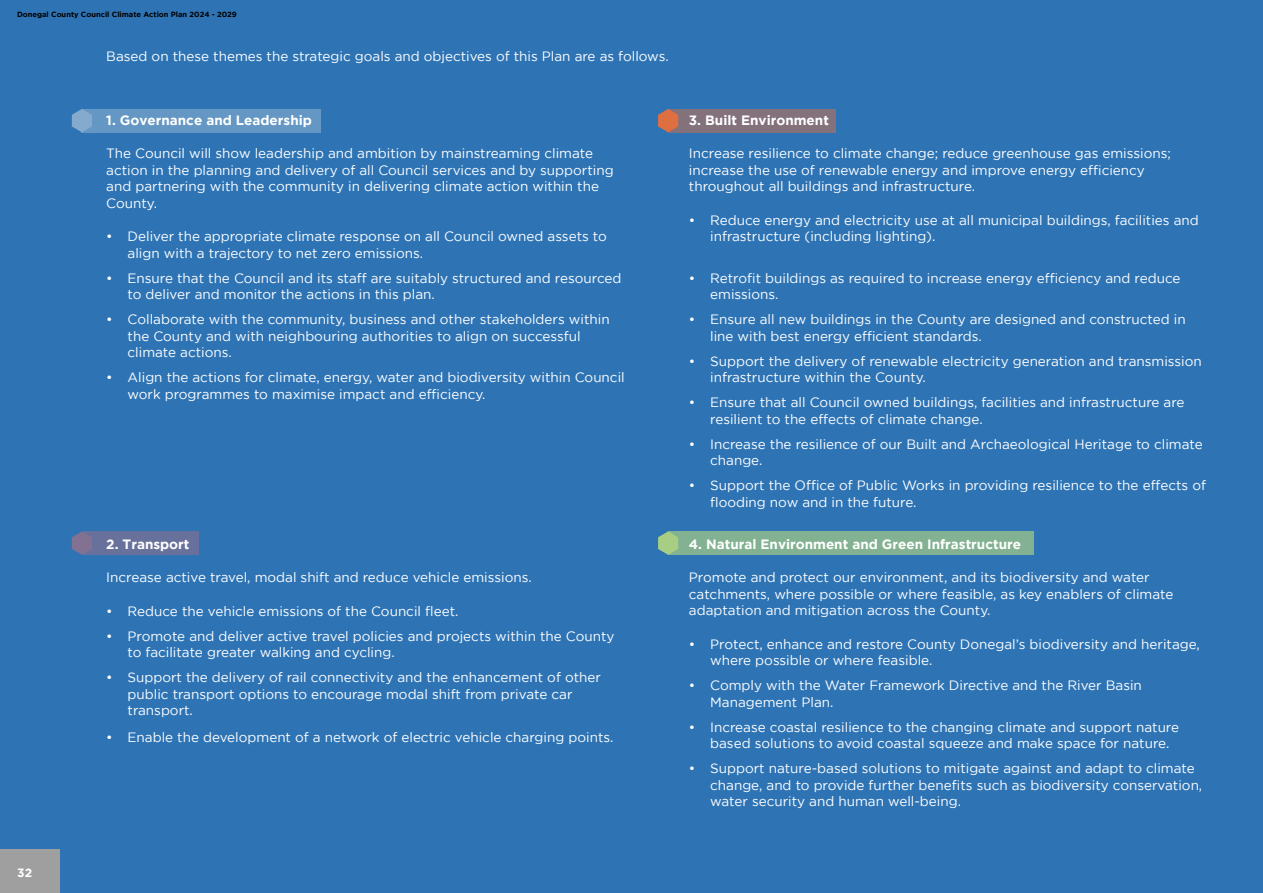
<style>
.page{position:relative;width:1263px;height:893px;background:#2e74b5}
.page>*{position:absolute;margin:0;border:0;box-sizing:border-box;transform-origin:0 0}
.t1{font:13.5px/16.5px "Gotham";color:#fff}
.t2{font:700 13.5px "Gotham";color:#fff}
.t3{font:700 12px "Gotham";color:#fff}
.t4{font:700 7.5px "Gotham";color:#000}
</style>
<div class="page">
<div style="left:82px;top:109px;width:239px;height:23px;background:#6497c4"></div>
<div style="left:83px;top:531px;width:115px;height:24px;background:#68719b"></div>
<div style="left:668px;top:531px;width:365px;height:24px;background:#82b291"></div>
<div style="left:668px;top:109px;width:168px;height:23px;background:#83717c"></div>
<svg style="left:72px;top:109px;width:20px;height:23px"></svg>
<svg style="left:72px;top:531px;width:20px;height:24px"></svg>
<svg style="left:658px;top:109px;width:20px;height:23px"></svg>
<svg style="left:658px;top:531px;width:20px;height:24px"></svg>
<div style="left:0;top:850px;width:60px;height:43px;background:#9f9f9f"></div>
<p class="t4" style="left:17px;top:10px;width:221px">Donegal County Council Climate Action Plan 2024 - 2029</p>
<p class="t1" style="left:106px;top:48px;width:564px">Based on these themes the strategic goals and objectives of this Plan are as follows.</p>
<p class="t2" style="left:106px;top:112px;width:207px">1. Governance and Leadership</p>
<p class="t1" style="left:106px;top:145px;width:509px">The Council will show leadership and ambition by mainstreaming climate action in the planning and delivery of all Council services and by supporting and partnering with the community in delivering climate action within the County.</p>
<p class="t1" style="left:128px;top:228px;width:481px;text-indent:-21px">• Deliver the appropriate climate response on all Council owned assets to align with a trajectory to net zero emissions.</p>
<p class="t1" style="left:128px;top:269px;width:495px;text-indent:-21px">• Ensure that the Council and its staff are suitably structured and resourced to deliver and monitor the actions in this plan.</p>
<p class="t1" style="left:128px;top:311px;width:484px;text-indent:-21px">• Collaborate with the community, business and other stakeholders within the County and with neighbouring authorities to align on successful climate actions.</p>
<p class="t1" style="left:128px;top:369px;width:499px;text-indent:-21px">• Align the actions for climate, energy, water and biodiversity within Council work programmes to maximise impact and efficiency.</p>
<p class="t2" style="left:106px;top:536px;width:85px">2. Transport</p>
<p class="t1" style="left:106px;top:569px;width:427px">Increase active travel, modal shift and reduce vehicle emissions.</p>
<p class="t1" style="left:106px;top:602px;width:354px">• Reduce the vehicle emissions of the Council fleet.</p>
<p class="t1" style="left:128px;top:627px;width:488px;text-indent:-21px">• Promote and deliver active travel policies and projects within the County to facilitate greater walking and cycling.</p>
<p class="t1" style="left:128px;top:669px;width:475px;text-indent:-21px">• Support the delivery of rail connectivity and the enhancement of other public transport options to encourage modal shift from private car transport.</p>
<p class="t1" style="left:106px;top:728px;width:509px">• Enable the development of a network of electric vehicle charging points.</p>
<p class="t2" style="left:689px;top:112px;width:142px">3. Built Environment</p>
<p class="t1" style="left:689px;top:145px;width:483px">Increase resilience to climate change; reduce greenhouse gas emissions; increase the use of renewable energy and improve energy efficiency throughout all buildings and infrastructure.</p>
<p class="t1" style="left:710px;top:211px;width:490px;text-indent:-21px">• Reduce energy and electricity use at all municipal buildings, facilities and infrastructure (including lighting).</p>
<p class="t1" style="left:710px;top:269px;width:472px;text-indent:-21px">• Retrofit buildings as required to increase energy efficiency and reduce emissions.</p>
<p class="t1" style="left:710px;top:311px;width:477px;text-indent:-21px">• Ensure all new buildings in the County are designed and constructed in line with best energy efficient standards.</p>
<p class="t1" style="left:710px;top:352px;width:493px;text-indent:-21px">• Support the delivery of renewable electricity generation and transmission infrastructure within the County.</p>
<p class="t1" style="left:710px;top:394px;width:476px;text-indent:-21px">• Ensure that all Council owned buildings, facilities and infrastructure are resilient to the effects of climate change.</p>
<p class="t1" style="left:710px;top:435px;width:494px;text-indent:-21px">• Increase the resilience of our Built and Archaeological Heritage to climate change.</p>
<p class="t1" style="left:710px;top:477px;width:497px;text-indent:-21px">• Support the Office of Public Works in providing resilience to the effects of flooding now and in the future.</p>
<p class="t2" style="left:689px;top:536px;width:334px">4. Natural Environment and Green Infrastructure</p>
<p class="t1" style="left:689px;top:569px;width:486px">Promote and protect our environment, and its biodiversity and water catchments, where possible or where feasible, as key enablers of climate adaptation and mitigation across the County.</p>
<p class="t1" style="left:710px;top:635px;width:491px;text-indent:-21px">• Protect, enhance and restore County Donegal’s biodiversity and heritage, where possible or where feasible.</p>
<p class="t1" style="left:710px;top:677px;width:433px;text-indent:-21px">• Comply with the Water Framework Directive and the River Basin<br>Management Plan.</p>
<p class="t1" style="left:710px;top:718px;width:470px;text-indent:-21px">• Increase coastal resilience to the changing climate and support nature based solutions to avoid coastal squeeze and make space for nature.</p>
<p class="t1" style="left:710px;top:760px;width:494px;text-indent:-21px">• Support nature-based solutions to mitigate against and adapt to climate change, and to provide further benefits such as biodiversity conservation, water security and human well-being.</p>
<p class="t3" style="left:17px;top:865px;width:16px">32</p>
</div>
